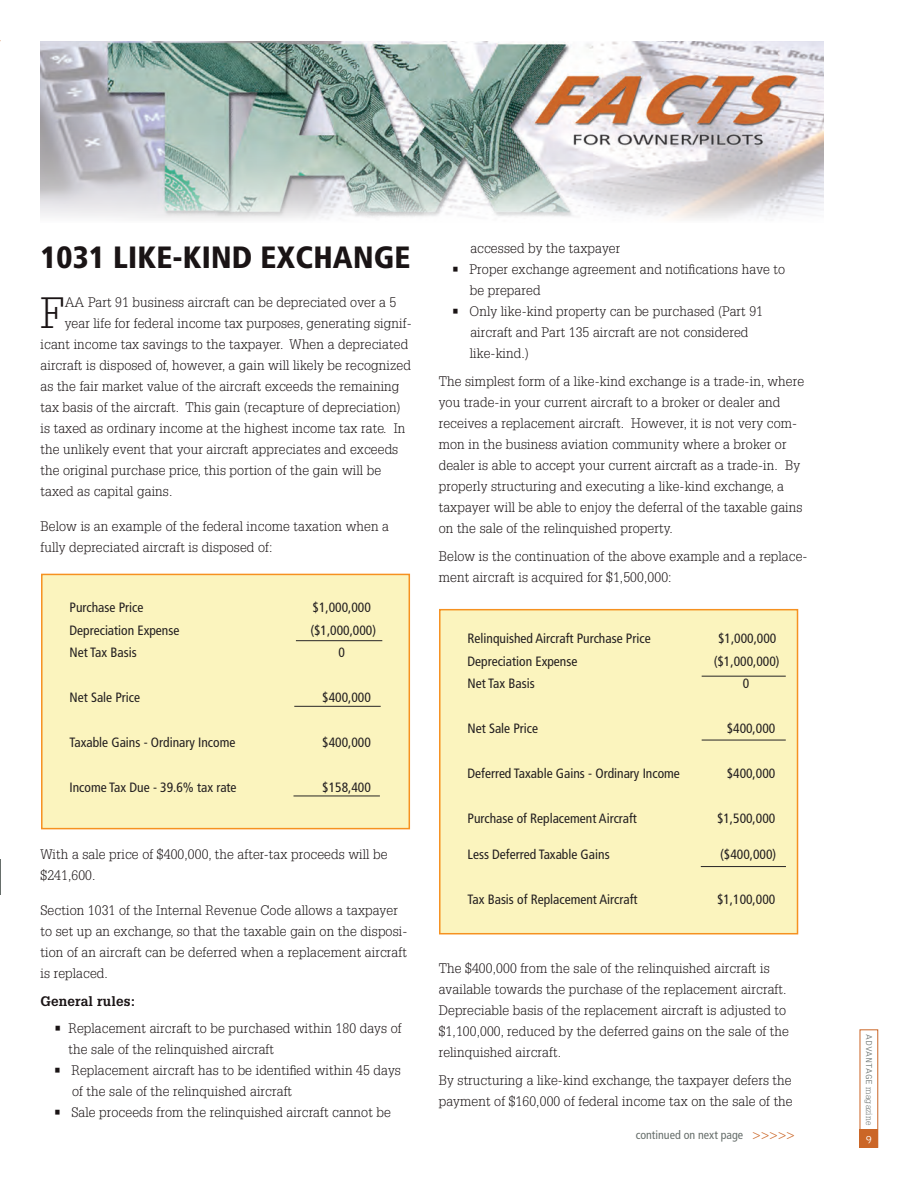
<style>
.page{position:relative;width:918px;height:1188px;background:#fff}
.page>*{position:absolute;margin:0;border:0;box-sizing:border-box;transform-origin:0 0}
.t1{font:300 42.9px "Glypha";color:#1a1415}
.t2{font:900 condensed 30.75px "Frutiger";letter-spacing:.005em;color:#1a1415}
.t3{font:300 13.5px/21px "Glypha";letter-spacing:.01em;color:#1a1415}
.t4{font:condensed 13.5px "Frutiger";color:#231f20}
.t5{font:700 13.5px "Glypha";letter-spacing:.01em;color:#1a1415}
.t6{font:300 13.5px "Glypha";color:#cb6627}
.t7{font:condensed 12px "Frutiger";color:#666e6b}
.t8{font:300 11.25px "Bell Gothic";color:#fff}
.t9{font:300 8.7px "Bell Gothic";letter-spacing:-.02em;color:#666e6b}
.s1{font-family:"Glypha"}
</style>
<div class="page">
<div style="left:860px;top:1030px;width:18px;height:117px;background:#fff;border:1px solid #cb6627"></div>
<div style="left:860px;top:1129px;width:18px;height:19px;background:#cb6627"></div>
<img style="left:40px;top:41px;width:784px;height:179px">
<div style="left:42px;top:574px;width:367px;height:255px;background:#fbf4be"></div>
<div style="left:41px;top:574px;width:369px;height:255px;border:2px solid #f69120"></div>
<hr style="left:296px;top:640px;width:86px;height:1px;background:#272525">
<hr style="left:294px;top:706px;width:87px;height:1px;background:#272525">
<hr style="left:294px;top:796px;width:86px;height:1px;background:#272525">
<div style="left:440px;top:610px;width:358px;height:324px;background:#fbf4be"></div>
<div style="left:439px;top:609px;width:359px;height:325px;border:2px solid #f69120"></div>
<hr style="left:702px;top:676px;width:84px;height:1px;background:#272525">
<hr style="left:702px;top:740px;width:84px;height:1px;background:#272525">
<hr style="left:701px;top:866px;width:85px;height:1px;background:#272525">
<hr style="left:0;top:859px;width:1px;height:36px;background:#666e6b">
<p class="t2" style="left:40px;top:238px;width:371px">1031 LIKE-KIND EXCHANGE</p>
<p class="t1" style="left:40px;top:289px;width:25px">F</p>
<p class="t3" style="left:65px;top:292px;width:333px">AA Part 91 business aircraft can be depreciated over a 5</p>
<p class="t3" style="left:65px;top:313px;width:349px">year life for federal income tax purposes, generating signif-</p>
<p class="t3" style="left:40px;top:334px;width:369px">icant income tax savings to the taxpayer. When a depreciated</p>
<p class="t3" style="left:40px;top:355px;width:372px">aircraft is disposed of, however, a gain will likely be recognized</p>
<p class="t3" style="left:40px;top:376px;width:360px">as the fair market value of the aircraft exceeds the remaining</p>
<p class="t3" style="left:40px;top:397px;width:361px">tax basis of the aircraft. This gain (recapture of depreciation)</p>
<p class="t3" style="left:40px;top:418px;width:366px">is taxed as ordinary income at the highest income tax rate. In</p>
<p class="t3" style="left:40px;top:439px;width:359px">the unlikely event that your aircraft appreciates and exceeds</p>
<p class="t3" style="left:40px;top:460px;width:342px">the original purchase price, this portion of the gain will be</p>
<p class="t3" style="left:40px;top:481px;width:133px">taxed as capital gains.</p>
<p class="t3" style="left:40px;top:516px;width:350px">Below is an example of the federal income taxation when a fully depreciated aircraft is disposed of:</p>
<p class="t4" style="left:70px;top:599px;width:75px">Purchase Price</p>
<p class="t4" style="left:313px;top:599px;width:60px">$1,000,000</p>
<p class="t4" style="left:70px;top:622px;width:111px">Depreciation Expense</p>
<p class="t4" style="left:310px;top:622px;width:67px">($1,000,000)</p>
<p class="t4" style="left:70px;top:644px;width:69px">Net Tax Basis</p>
<p class="t4" style="left:338px;top:644px;width:8px">0</p>
<p class="t4" style="left:70px;top:689px;width:72px">Net Sale Price</p>
<p class="t4" style="left:322px;top:689px;width:50px">$400,000</p>
<p class="t4" style="left:70px;top:734px;width:167px">Taxable Gains - Ordinary Income</p>
<p class="t4" style="left:322px;top:734px;width:50px">$400,000</p>
<p class="t4" style="left:70px;top:779px;width:169px">Income Tax Due - 39.6% tax rate</p>
<p class="t4" style="left:322px;top:779px;width:50px">$158,400</p>
<p class="t3" style="left:40px;top:844px;width:349px">With a sale price of $400,000, the after-tax proceeds will be $241,600.</p>
<p class="t3" style="left:40px;top:900px;width:369px">Section 1031 of the Internal Revenue Code allows a taxpayer to set up an exchange, so that the taxable gain on the disposi&shy;tion of an aircraft can be deferred when a replacement aircraft is replaced.</p>
<p class="t5" style="left:40px;top:992px;width:96px">General rules:</p>
<p class="t3" style="left:69px;top:1018px;width:335px;text-indent:-14px">• Replacement aircraft to be purchased within 180 days of the sale of the relinquished aircraft</p>
<p class="t3" style="left:72px;top:1060px;width:330px;text-indent:-18px">• Replacement aircraft has to be identified within 45 days of the sale of the relinquished aircraft</p>
<p class="t3" style="left:54px;top:1102px;width:338px">• Sale proceeds from the relinquished aircraft cannot be</p>
<p class="t3" style="left:470px;top:238px;width:151px">accessed by the taxpayer</p>
<p class="t3" style="left:452px;top:259px;width:335px">• Proper exchange agreement and notifications have to</p>
<p class="t3" style="left:470px;top:280px;width:72px">be prepared</p>
<p class="t3" style="left:452px;top:301px;width:312px;text-align:center">• Only like-kind property can be purchased (Part 91 aircraft and Part 135 aircraft are not considered</p>
<p class="t3" style="left:470px;top:343px;width:60px">like-kind.)</p>
<p class="t3" style="left:439px;top:371px;width:367px">The simplest form of a like-kind exchange is a trade-in, where you trade-in your current aircraft to a broker or dealer and receives a replacement aircraft. However, it is not very com&shy;mon in the business aviation community where a broker or dealer is able to accept your current aircraft as a trade-in. By properly structuring and executing a like-kind exchange, a taxpayer will be able to enjoy the deferral of the taxable gains on the sale of the relinquished property.</p>
<p class="t3" style="left:439px;top:546px;width:370px">Below is the continuation of the above example and a replace&shy;ment aircraft is acquired for $1,500,000:</p>
<p class="t4" style="left:468px;top:631px;width:185px">Relinquished Aircraft Purchase Price</p>
<p class="t4" style="left:718px;top:631px;width:60px">$1,000,000</p>
<p class="t4" style="left:468px;top:653px;width:111px">Depreciation Expense</p>
<p class="t4" style="left:714px;top:653px;width:67px">($1,000,000)</p>
<p class="t4" style="left:468px;top:676px;width:69px">Net Tax Basis</p>
<p class="t4" style="left:743px;top:676px;width:8px">0</p>
<p class="t4" style="left:468px;top:721px;width:72px">Net Sale Price</p>
<p class="t4" style="left:727px;top:721px;width:50px">$400,000</p>
<p class="t4" style="left:468px;top:766px;width:214px">Deferred Taxable Gains - Ordinary Income</p>
<p class="t4" style="left:727px;top:766px;width:50px">$400,000</p>
<p class="t4" style="left:468px;top:811px;width:171px">Purchase of Replacement Aircraft</p>
<p class="t4" style="left:717px;top:811px;width:60px">$1,500,000</p>
<p class="t4" style="left:468px;top:847px;width:144px">Less Deferred Taxable Gains</p>
<p class="t4" style="left:720px;top:847px;width:58px">($400,000)</p>
<p class="t4" style="left:468px;top:892px;width:171px">Tax Basis of Replacement Aircraft</p>
<p class="t4" style="left:717px;top:892px;width:60px">$1,100,000</p>
<p class="t3" style="left:439px;top:958px;width:352px">The $400,000 from the sale of the relinquished aircraft is available towards the purchase of the replacement aircraft.<br>Depreciable basis of the replacement aircraft is adjusted to $1,100,000, reduced by the deferred gains on the sale of the relinquished aircraft.</p>
<p class="t3" style="left:439px;top:1070px;width:355px">By structuring a like-kind exchange, the taxpayer defers the payment of $160,000 of federal income tax on the sale of the</p>
<p class="t7" style="left:636px;top:1127px;width:109px">continued on next page</p>
<p class="t6" style="left:753px;top:1126px;width:44px">&gt;&gt;&gt;&gt;&gt;</p>
<p class="t9" style="left:874px;top:1034px;width:93px;rotate:90deg">ADVANTAGE <span class="s1">magazine</span></p>
<p class="t8" style="left:866px;top:1133px;width:8px">9</p>
</div>
